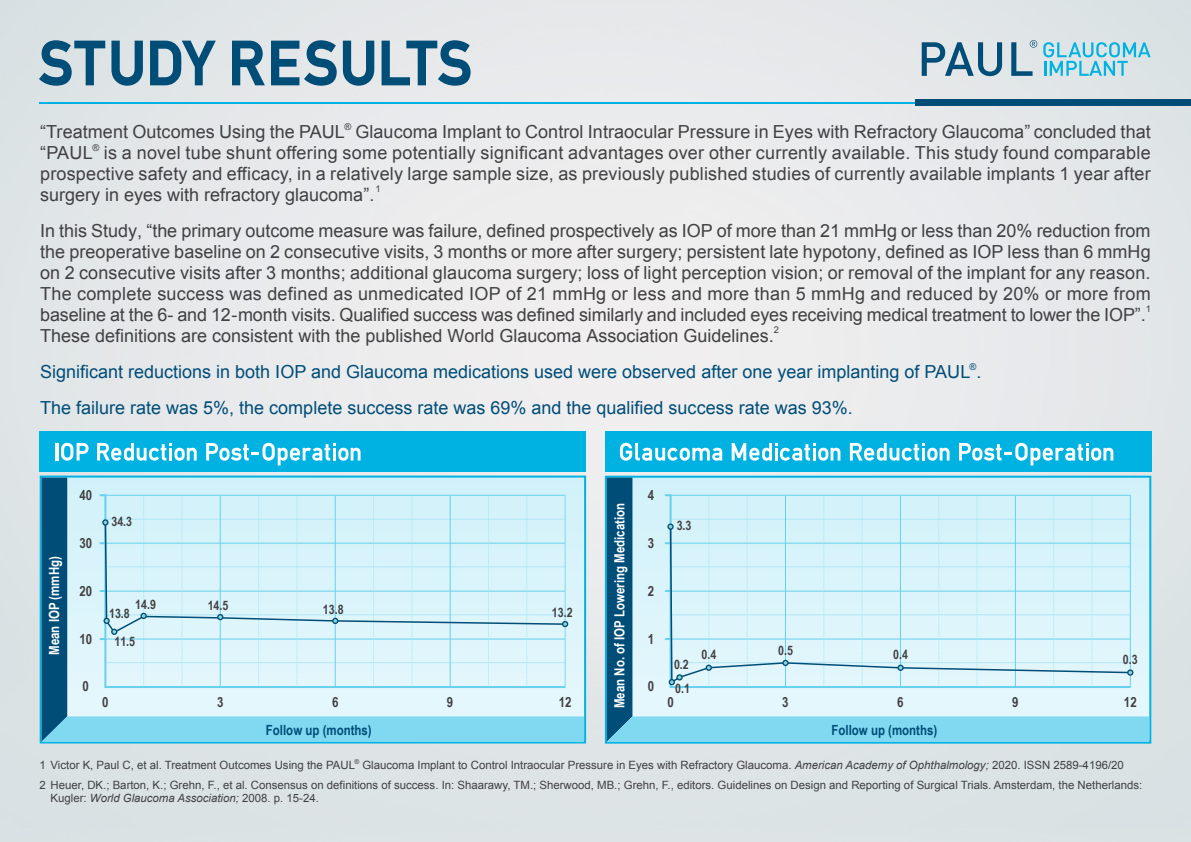
<style>
.page{position:relative;width:1191px;height:842px;background:#fff}
.page>*{position:absolute;margin:0;border:0;box-sizing:border-box;transform-origin:0 0}
.t1{font:18px/21px "Arial";color:#414042;text-align:justify}
.t2{font:18px "Arial";color:#004d77}
.t3{font:700 14px "Arial Narrow";color:#fff}
.t4{font:700 14px "Arial Narrow";color:#004d77}
.t5{font:700 14px "Arial Narrow";color:#414042}
.t6{font:700 13px/27px "Arial Narrow";color:#414042;text-align:center}
.t7{font:11.4px/20px "Arial";color:#414042}
.t8{font:italic 11.4px "Arial";color:#414042}
.t9{font:9.4px "Arial";color:#414042}
.t10{font:9.4px "Arial";color:#004d77}
.s1{font-style:italic}
.s2{font-style:normal}
</style>
<div class="page">
<img style="left:0;top:0;width:1191px;height:842px">
<svg style="left:921px;top:42px;width:81px;height:34px;background:#87a9ba"></svg>
<svg style="left:1011px;top:40px;width:26px;height:36px"></svg>
<svg style="left:1043px;top:42px;width:107px;height:34px;background:#9bd4e4"></svg>
<div style="left:605px;top:476px;width:546px;height:268px;border:2px solid #00b2e2"></div>
<hr style="left:40px;top:102px;width:1151px;height:1px;background:#00b2e2">
<div style="left:915px;top:100px;width:276px;height:6px;background:#004d77"></div>
<div style="left:40px;top:431px;width:546px;height:41px;background:#00b2e2"></div>
<div style="left:605px;top:431px;width:546px;height:41px;background:#00b2e2"></div>
<svg style="left:42px;top:478px;width:542px;height:264px;background:#c3e7f2"></svg>
<svg style="left:607px;top:478px;width:542px;height:264px;background:#c3e7f2"></svg>
<svg style="left:39px;top:40px;width:66px;height:46px;background:#7aa0b4"></svg>
<svg style="left:111px;top:41px;width:32px;height:45px"></svg>
<svg style="left:150px;top:41px;width:66px;height:44px;background:#719ab0"></svg>
<svg style="left:232px;top:41px;width:33px;height:44px"></svg>
<svg style="left:271px;top:40px;width:66px;height:46px;background:#6a94ac"></svg>
<svg style="left:343px;top:41px;width:31px;height:45px"></svg>
<svg style="left:381px;top:40px;width:89px;height:46px;background:#7da1b5"></svg>
<hr style="left:55px;top:443px;width:3px;height:17px;background:#fff">
<svg style="left:61px;top:443px;width:28px;height:18px"></svg>
<svg style="left:97px;top:443px;width:100px;height:18px"></svg>
<svg style="left:206px;top:443px;width:154px;height:22px"></svg>
<svg style="left:620px;top:443px;width:102px;height:18px"></svg>
<svg style="left:731px;top:443px;width:109px;height:18px"></svg>
<svg style="left:850px;top:443px;width:99px;height:18px"></svg>
<svg style="left:959px;top:443px;width:154px;height:22px"></svg>
<p class="t1" style="left:40px;top:121px;width:306px">“Treatment Outcomes Using the PAUL</p>
<p class="t9" style="left:344px;top:120px;width:8px">®</p>
<p class="t1" style="left:355px;top:121px;width:797px">Glaucoma Implant to Control Intraocular Pressure in Eyes with Refractory Glaucoma” concluded that</p>
<p class="t1" style="left:40px;top:142px;width:54px">“PAUL</p>
<p class="t9" style="left:92px;top:141px;width:8px">®</p>
<p class="t1" style="left:40px;top:142px;width:1112px;text-indent:64px">is a novel tube shunt offering some potentially significant advantages over other currently available. This study found comparable prospective safety and efficacy, in a relatively large sample size, as previously published studies of currently available implants 1 year after surgery in eyes with refractory glaucoma”.</p>
<p class="t9" style="left:375px;top:182px;width:7px">1</p>
<p class="t1" style="left:40px;top:220px;width:1112px">In this Study, “the primary outcome measure was failure, defined prospectively as IOP of more than 21 mmHg or less than 20% reduction from the preoperative baseline on 2 consecutive visits, 3 months or more after surgery; persistent late hypotony, defined as IOP less than 6 mmHg on 2 consecutive visits after 3 months; additional glaucoma surgery; loss of light perception vision; or removal of the implant for any reason.<br>The complete success was defined as unmedicated IOP of 21 mmHg or less and more than 5 mmHg and reduced by 20% or more from baseline at the 6- and 12-month visits. Qualified success was defined similarly and included eyes receiving medical treatment to lower the IOP”.</p>
<p class="t9" style="left:1145px;top:302px;width:7px">1</p>
<p class="t1" style="left:40px;top:325px;width:735px">These definitions are consistent with the published World Glaucoma Association Guidelines.</p>
<p class="t9" style="left:774px;top:323px;width:7px">2</p>
<p class="t2" style="left:40px;top:360px;width:943px">Significant reductions in both IOP and Glaucoma medications used were observed after one year implanting of PAUL .</p>
<p class="t10" style="left:969px;top:360px;width:8px">®</p>
<p class="t2" style="left:40px;top:396px;width:814px">The failure rate was 5%, the complete success rate was 69% and the qualified success rate was 93%.</p>
<p class="t3" style="left:44px;top:655px;width:100px;rotate:-90deg">Mean IOP (mmHg)</p>
<p class="t5" style="left:79px;top:484px;width:14px">40</p>
<p class="t5" style="left:79px;top:532px;width:14px">30</p>
<p class="t5" style="left:79px;top:580px;width:14px">20</p>
<p class="t5" style="left:79px;top:628px;width:14px">10</p>
<p class="t5" style="left:83px;top:676px;width:8px">0</p>
<p class="t6" style="left:111px;top:507px;width:22px">34.3</p>
<p class="t6" style="left:135px;top:590px;width:22px">14.9</p>
<p class="t6" style="left:109px;top:600px;width:28px">13.8<br>11.5</p>
<p class="t6" style="left:208px;top:591px;width:22px">14.5</p>
<p class="t6" style="left:323px;top:595px;width:22px">13.8</p>
<p class="t6" style="left:552px;top:598px;width:22px">13.2</p>
<p class="t5" style="left:102px;top:691px;width:8px">0</p>
<p class="t5" style="left:217px;top:691px;width:8px">3</p>
<p class="t5" style="left:332px;top:691px;width:8px">6</p>
<p class="t5" style="left:447px;top:691px;width:8px">9</p>
<p class="t5" style="left:559px;top:691px;width:14px">12</p>
<p class="t4" style="left:266px;top:719px;width:107px">Follow up (months)</p>
<p class="t3" style="left:609px;top:708px;width:207px;rotate:-90deg">Mean No. of IOP Lowering Medication</p>
<p class="t5" style="left:648px;top:484px;width:8px">4</p>
<p class="t5" style="left:648px;top:532px;width:8px">3</p>
<p class="t5" style="left:648px;top:580px;width:8px">2</p>
<p class="t5" style="left:648px;top:628px;width:8px">1</p>
<p class="t5" style="left:648px;top:676px;width:8px">0</p>
<p class="t6" style="left:676px;top:512px;width:16px">3.3</p>
<p class="t6" style="left:674px;top:650px;width:16px">0.2</p>
<p class="t6" style="left:675px;top:674px;width:16px">0.1</p>
<p class="t6" style="left:778px;top:636px;width:16px">0.5</p>
<p class="t6" style="left:701px;top:641px;width:16px">0.4</p>
<p class="t6" style="left:893px;top:641px;width:16px">0.4</p>
<p class="t6" style="left:1123px;top:645px;width:16px">0.3</p>
<p class="t5" style="left:667px;top:691px;width:8px">0</p>
<p class="t5" style="left:782px;top:691px;width:8px">3</p>
<p class="t5" style="left:897px;top:691px;width:8px">6</p>
<p class="t5" style="left:1012px;top:691px;width:8px">9</p>
<p class="t5" style="left:1124px;top:691px;width:14px">12</p>
<p class="t4" style="left:831px;top:719px;width:107px">Follow up (months)</p>
<p class="t7" style="left:39px;top:755px;width:1104px">1 Victor K, Paul C, et al. Treatment Outcomes Using the PAUL<sup>®</sup> Glaucoma Implant to Control Intraocular Pressure in Eyes with Refractory Glaucoma. <span class="s1">American Academy of Ophthalmology;</span> 2020. ISSN 2589-4196/20<br>2 Heuer, DK.; Barton, K.; Grehn, F., et al. Consensus on definitions of success. In: Shaarawy, TM.; Sherwood, MB.; Grehn, F., editors. Guidelines on Design and Reporting of Surgical Trials. Amsterdam, the Netherlands:</p>
<p class="t8" style="left:51px;top:791px;width:270px"><span class="s2">Kugler:</span> World Glaucoma Association; <span class="s2">2008. p. 15-24.</span></p>
</div>
